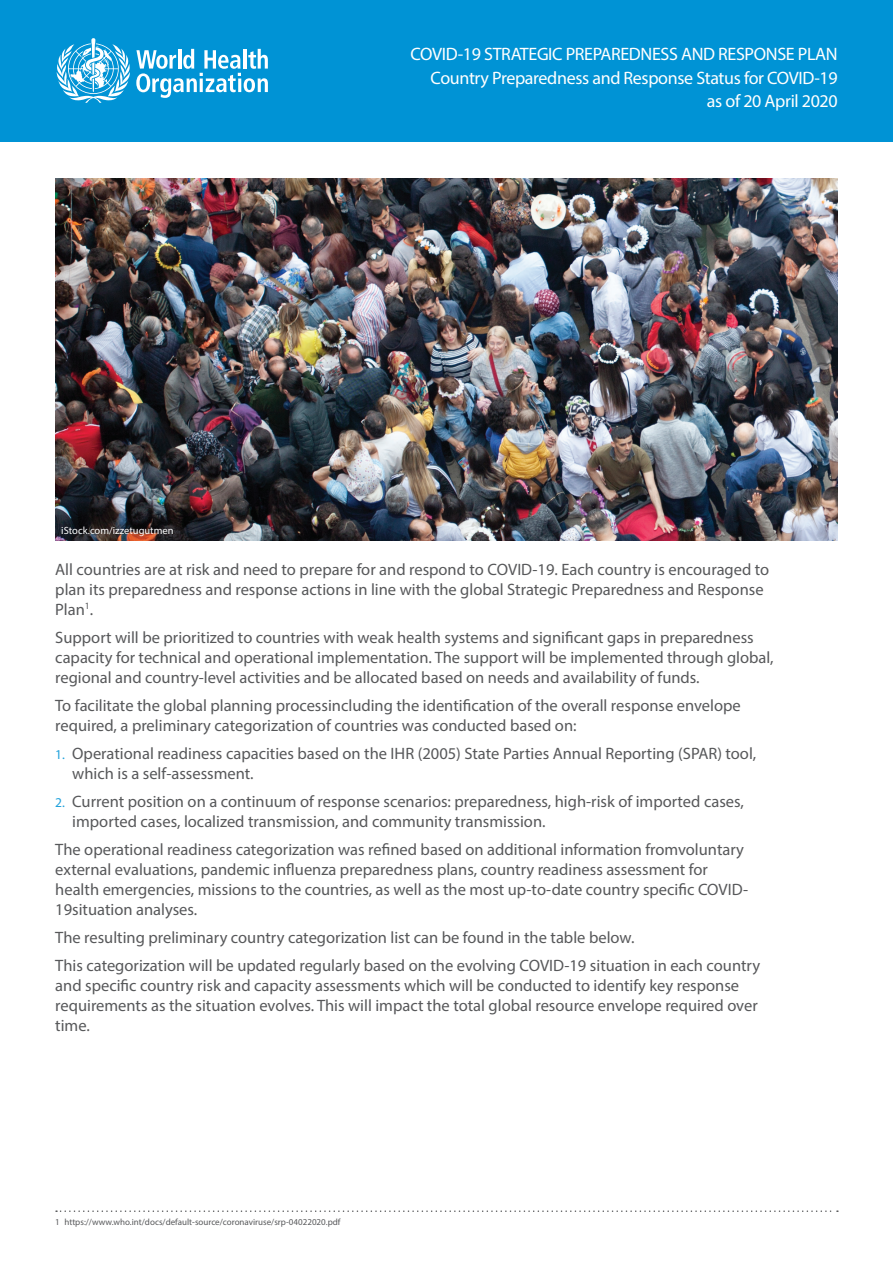
<style>
.page{position:relative;width:893px;height:1263px;background:#fff}
.page>*{position:absolute;margin:0;border:0;box-sizing:border-box;transform-origin:0 0}
.t1{font:18px/23.4px "Myriad Pro";letter-spacing:-.02em;color:#fff;text-align:right}
.t2{font:16.5px/19.8px "Myriad Pro";color:#57585a}
.t3{font:10.5px "Myriad Pro";color:#fff}
.t4{font:9px "Myriad Pro";color:#57585a}
.s1{font-size:13.5px;color:#20a1db}
</style>
<div class="page">
<div style="left:0;top:0;width:893px;height:141px;background:#0093d5"></div>
<img style="left:55px;top:179px;width:783px;height:361px">
<svg style="left:56px;top:38px;width:212px;height:65px"></svg>
<svg style="left:56px;top:1210px;width:782px;height:2px"></svg>
<p class="t3" style="left:61px;top:524px;width:114px">iStock.com/izzetugutmen</p>
<p class="t1" style="left:410px;top:42px;width:429px">COVID-19 STRATEGIC PREPAREDNESS AND RESPONSE PLAN<br>Country Preparedness and Response Status for COVID-19<br>as of 20 April 2020</p>
<p class="t2" style="left:55px;top:559px;width:716px">All countries are at risk and need to prepare for and respond to COVID-19. Each country is encouraged to plan its preparedness and response actions in line with the global Strategic Preparedness and Response<br>Plan<sup>1</sup>.</p>
<p class="t2" style="left:55px;top:627px;width:720px">Support will be prioritized to countries with weak health systems and significant gaps in preparedness capacity for technical and operational implementation. The support will be implemented through global, regional and country-level activities and be allocated based on needs and availability of funds.</p>
<p class="t2" style="left:55px;top:695px;width:687px">To facilitate the global planning processincluding the identification of the overall response envelope required, a preliminary categorization of countries was conducted based on:</p>
<p class="t2" style="left:72px;top:743px;width:685px;text-indent:-17px"><span class="s1">1.</span> Operational readiness capacities based on the IHR (2005) State Parties Annual Reporting (SPAR) tool, which is a self-assessment.</p>
<p class="t2" style="left:72px;top:791px;width:673px;text-indent:-17px"><span class="s1">2.</span> Current position on a continuum of response scenarios: preparedness, high-risk of imported cases, imported cases, localized transmission, and community transmission.</p>
<p class="t2" style="left:55px;top:840px;width:694px">The operational readiness categorization was refined based on additional information fromvoluntary external evaluations, pandemic influenza preparedness plans, country readiness assessment for health emergencies, missions to the countries, as well as the most up-to-date country specific COVID-19situation analyses.</p>
<p class="t2" style="left:55px;top:923px;width:706px;line-height:28.3px">The resulting preliminary country categorization list can be found in the table below.<br>This categorization will be updated regularly based on the evolving COVID-19 situation in each country</p>
<p class="t2" style="left:55px;top:975px;width:704px">and specific country risk and capacity assessments which will be conducted to identify key response requirements as the situation evolves. This will impact the total global resource envelope required over time.</p>
<p class="t4" style="left:55px;top:1216px;width:287px">1 https://www.who.int/docs/default-source/coronaviruse/srp-04022020.pdf</p>
</div>
